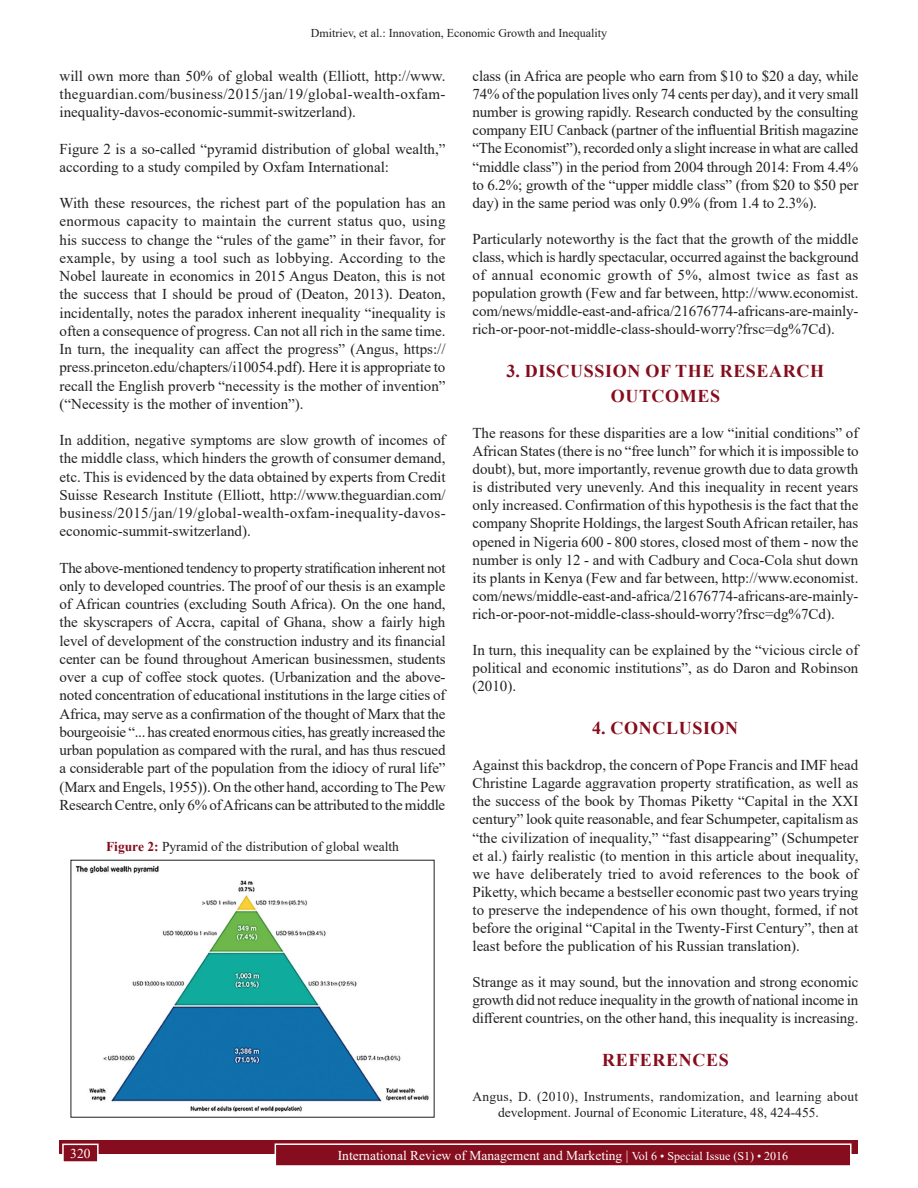
<style>
.page{position:relative;width:918px;height:1188px;background:#fff}
.page>*{position:absolute;margin:0;border:0;box-sizing:border-box;transform-origin:0 0}
.t1{font:700 18px/24.8px "Times New Roman";letter-spacing:.035em;color:#850d1d;text-align:center}
.TX{font:15px/18.1px "Times New Roman";color:#231f20;text-align:justify}
.REF{font:13.5px/16.6px "Times New Roman";letter-spacing:.02em;color:#231f20}
.t2{font:13.5px "Times New Roman";color:#fff}
.FGC{font:13.5px "Times New Roman";color:#231f20}
.t3{font:12px "Times New Roman";color:#231f20}
.s1{font-weight:700;color:#850d1d}
.s2{font-size:12px}
</style>
<div class="page">
<div style="left:60px;top:1140px;width:798px;height:13px;background:#850d1d"></div>
<div style="left:275px;top:1144px;width:576px;height:22px;background:#850d1d"></div>
<div style="left:275px;top:1143px;width:577px;height:24px;border:2px solid #fff"></div>
<div style="left:63px;top:1144px;width:35px;height:18px;background:#850d1d"></div>
<div style="left:62px;top:1144px;width:37px;height:19px;border:2px solid #fff"></div>
<img style="left:75px;top:865px;width:354px;height:247px">
<p class="t3" style="left:311px;top:25px;width:298px">Dmitriev, et al.: Innovation, Economic Growth and Inequality</p>
<p class="TX" style="left:60px;top:66px;width:387px">will own more than 50% of global wealth (Elliott, http://www. theguardian.com/business/2015/jan/19/global-wealth-oxfam&shy;inequality-davos-economic-summit-switzerland).</p>
<p class="TX" style="left:60px;top:139px;width:387px">Figure 2 is a so-called “pyramid distribution of global wealth,” according to a study compiled by Oxfam International:</p>
<p class="TX" style="left:60px;top:194px;width:387px">With these resources, the richest part of the population has an enormous capacity to maintain the current status quo, using his success to change the “rules of the game” in their favor, for example, by using a tool such as lobbying. According to the Nobel laureate in economics in 2015 Angus Deaton, this is not the success that I should be proud of (Deaton, 2013). Deaton, incidentally, notes the paradox inherent inequality “inequality is often a consequence of progress. Can not all rich in the same time.<br>In turn, the inequality can affect the progress” (Angus, https:// press.princeton.edu/chapters/i10054.pdf). Here it is appropriate to recall the English proverb “necessity is the mother of invention” (“Necessity is the mother of invention”).</p>
<p class="TX" style="left:60px;top:431px;width:388px">In addition, negative symptoms are slow growth of incomes of the middle class, which hinders the growth of consumer demand, etc. This is evidenced by the data obtained by experts from Credit Suisse Research Institute (Elliott, http://www.theguardian.com/ business/2015/jan/19/global-wealth-oxfam-inequality-davos&shy;economic-summit-switzerland).</p>
<p class="TX" style="left:60px;top:558px;width:388px">The above-mentioned tendency to property stratification inherent not only to developed countries. The proof of our thesis is an example of African countries (excluding South Africa). On the one hand, the skyscrapers of Accra, capital of Ghana, show a fairly high level of development of the construction industry and its financial center can be found throughout American businessmen, students over a cup of coffee stock quotes. (Urbanization and the above&shy;noted concentration of educational institutions in the large cities of Africa, may serve as a confirmation of the thought of Marx that the bourgeoisie “... has created enormous cities, has greatly increased the urban population as compared with the rural, and has thus rescued a considerable part of the population from the idiocy of rural life” (Marx and Engels, 1955)). On the other hand, according to The Pew Research Centre, only 6% of Africans can be attributed to the middle</p>
<p class="FGC" style="left:106px;top:837px;width:294px"><span class="s1">Figure 2:</span> Pyramid of the distribution of global wealth</p>
<p class="TX" style="left:472px;top:66px;width:388px">class (in Africa are people who earn from $10 to $20 a day, while 74% of the population lives only 74 cents per day), and it very small number is growing rapidly. Research conducted by the consulting company EIU Canback (partner of the influential British magazine “The Economist”), recorded only a slight increase in what are called “middle class”) in the period from 2004 through 2014: From 4.4% to 6.2%; growth of the “upper middle class” (from $20 to $50 per day) in the same period was only 0.9% (from 1.4 to 2.3%).</p>
<p class="TX" style="left:472px;top:229px;width:388px">Particularly noteworthy is the fact that the growth of the middle class, which is hardly spectacular, occurred against the background of annual economic growth of 5%, almost twice as fast as population growth (Few and far between, http://www.economist. com/news/middle-east-and-africa/21676774-africans-are-mainly&shy;rich-or-poor-not-middle-class-should-worry?frsc=dg%7Cd).</p>
<h1 class="t1" style="left:506px;top:358px;width:319px">3. DISCUSSION OF THE RESEARCH<br>OUTCOMES</h1>
<p class="TX" style="left:472px;top:423px;width:388px">The reasons for these disparities are a low “initial conditions” of African States (there is no “free lunch” for which it is impossible to doubt), but, more importantly, revenue growth due to data growth is distributed very unevenly. And this inequality in recent years only increased. Confirmation of this hypothesis is the fact that the company Shoprite Holdings, the largest South African retailer, has opened in Nigeria 600 - 800 stores, closed most of them - now the number is only 12 - and with Cadbury and Coca-Cola shut down its plants in Kenya (Few and far between, http://www.economist. com/news/middle-east-and-africa/21676774-africans-are-mainly&shy;rich-or-poor-not-middle-class-should-worry?frsc=dg%7Cd).</p>
<p class="TX" style="left:472px;top:641px;width:387px">In turn, this inequality can be explained by the “vicious circle of political and economic institutions”, as do Daron and Robinson (2010).</p>
<h1 class="t1" style="left:592px;top:715px;width:147px">4. CONCLUSION</h1>
<p class="TX" style="left:472px;top:756px;width:387px">Against this backdrop, the concern of Pope Francis and IMF head Christine Lagarde aggravation property stratification, as well as the success of the book by Thomas Piketty “Capital in the XXI century” look quite reasonable, and fear Schumpeter, capitalism as “the civilization of inequality,” “fast disappearing” (Schumpeter et al.) fairly realistic (to mention in this article about inequality, we have deliberately tried to avoid references to the book of Piketty, which became a bestseller economic past two years trying to preserve the independence of his own thought, formed, if not before the original “Capital in the Twenty-First Century”, then at least before the publication of his Russian translation).</p>
<p class="TX" style="left:472px;top:973px;width:387px">Strange as it may sound, but the innovation and strong economic growth did not reduce inequality in the growth of national income in different countries, on the other hand, this inequality is increasing.</p>
<h1 class="t1" style="left:602px;top:1047px;width:128px">REFERENCES</h1>
<p class="REF" style="left:498px;top:1088px;width:362px;text-indent:-26px">Angus, D. (2010), Instruments, randomization, and learning about development. Journal of Economic Literature, 48, 424-455.</p>
<p class="t2" style="left:70px;top:1144px;width:22px">320</p>
<p class="t2" style="left:338px;top:1146px;width:452px">International Review of Management and Marketing | <span class="s2">Vol 6 • Special Issue (S1) • 2016</span></p>
</div>
